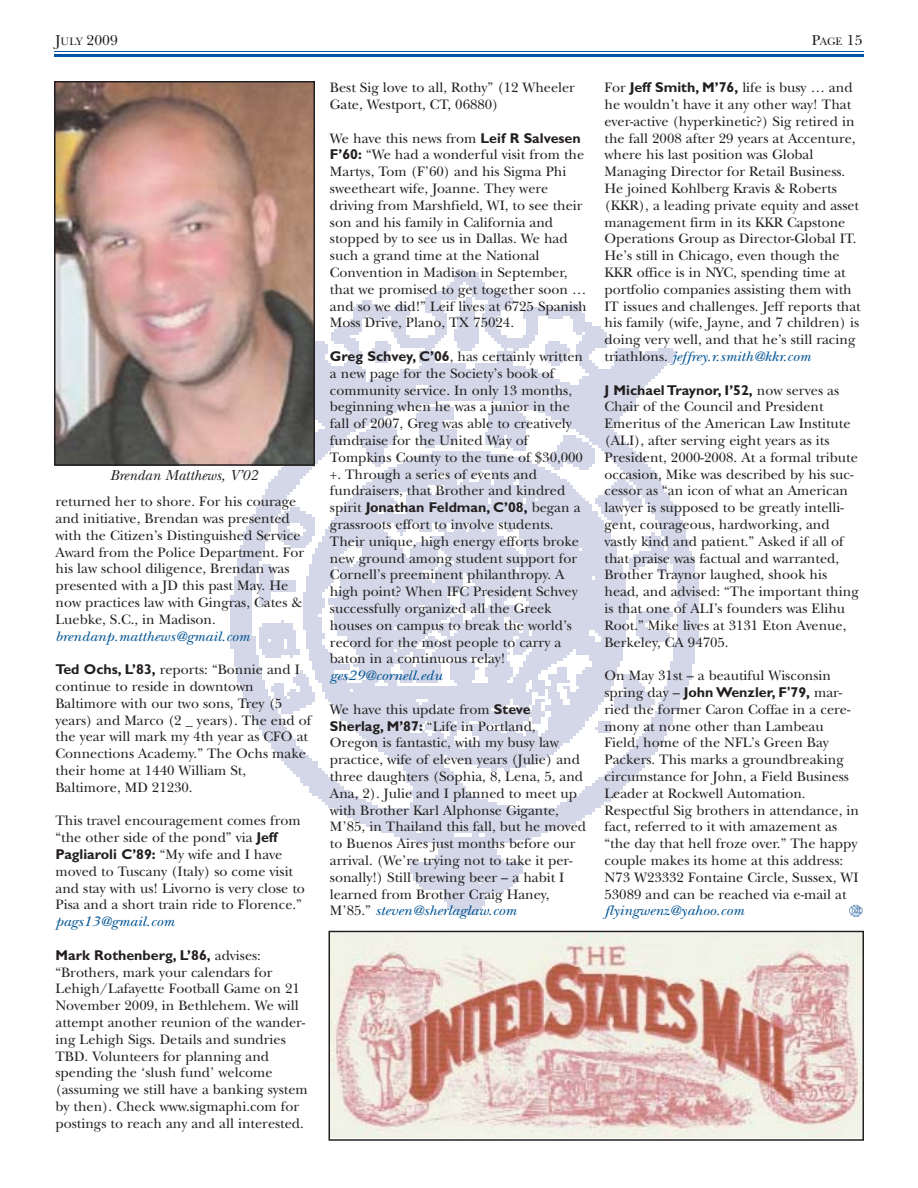
<style>
.page{position:relative;width:918px;height:1188px;background:#fff}
.page>*{position:absolute;margin:0;border:0;box-sizing:border-box;transform-origin:0 0}
.t1{font:italic 15px "New Baskerville";color:#231f20}
.t2{font:15px "New Baskerville";color:#231f20}
.t3{font:14.25px/16.8px "New Baskerville";color:#231f20}
.t4{font:700 14.25px "Gill Sans";color:#231f20}
.t5{font:italic 14.25px "New Baskerville";color:#005495;scale:1.11 1}
.s1{font-size:11.25px}
.s2{font-family:"Gill Sans";font-weight:700}
.s3{font-family:"New Baskerville";font-weight:400}
.s4{font-style:italic;color:#005495}
</style>
<div class="page">
<hr style="left:54px;top:51px;width:810px;height:1px;background:#0054a4">
<hr style="left:54px;top:54px;width:810px;height:3px;background:#0054a4">
<img style="left:849px;top:905px;width:14px;height:12px">
<img style="left:57px;top:84px;width:255px;height:379px">
<div style="left:54px;top:81px;width:261px;height:385px;border:2px solid #231f20"></div>
<img style="left:331px;top:934px;width:530px;height:203px">
<div style="left:328px;top:931px;width:536px;height:210px;border:2px solid #231f20"></div>
<p class="t2" style="left:56px;top:35px;width:64px">J<span class="s1">ULY</span> 2009</p>
<p class="t2" style="left:812px;top:35px;width:52px">P<span class="s1">AGE</span> 15</p>
<p class="t3" style="left:330px;top:81px;width:247px">Best Sig love to all, Rothy” (12 Wheeler<br>Gate, Westport, CT, 06880)</p>
<p class="t3" style="left:330px;top:131px;width:258px">We have this news from <span class="s2">Leif R Salvesen F’60:</span> “We had a wonderful visit from the Martys, Tom (F’60) and his Sigma Phi sweetheart wife, Joanne. They were driving from Marshfield, WI, to see their son and his family in California and stopped by to see us in Dallas. We had such a grand time at the National Convention in Madison in September, that we promised to get together soon … and so we did!” Leif lives at 6725 Spanish Moss Drive, Plano, TX 75024.</p>
<p class="t3" style="left:330px;top:350px;width:255px"><span class="s2">Greg Schvey, C’06</span>, has certainly written a new page for the Society’s book of community service. In only 13 months, beginning when he was a junior in the fall of 2007, Greg was able to creatively fundraise for the United Way of Tompkins County to the tune of $30,000 +. Through a series of events and fundraisers, that Brother and kindred</p>
<p class="t4" style="left:330px;top:502px;width:252px"><span class="s3">spirit</span> Jonathan Feldman, C’08, <span class="s3">began a</span></p>
<p class="t3" style="left:330px;top:518px;width:251px">grassroots effort to involve students.<br>Their unique, high energy efforts broke new ground among student support for Cornell’s preeminent philanthropy. A high point? When IFC President Schvey successfully organized all the Greek houses on campus to break the world’s record for the most people to carry a baton in a continuous relay!</p>
<p class="t5" style="left:330px;top:671px;width:103px">ges29@cornell.edu</p>
<p class="t3" style="left:330px;top:703px;width:258px">We have this update from <span class="s2">Steve Sherlag, M’87:</span> “Life in Portland, Oregon is fantastic, with my busy law practice, wife of eleven years (Julie) and three daughters (Sophia, 8, Lena, 5, and Ana, 2). Julie and I planned to meet up with Brother Karl Alphonse Gigante, M’85, in Thailand this fall, but he moved to Buenos Aires just months before our arrival. (We’re trying not to take it per&shy;sonally!) Still brewing beer – a habit I learned from Brother Craig Haney, M’85.” <span class="s4">steven@sherlaglaw.com</span></p>
<p class="t3" style="left:604px;top:81px;width:258px">For <span class="s2">Jeff Smith, M’76,</span> life is busy … and he wouldn’t have it any other way! That ever-active (hyperkinetic?) Sig retired in the fall 2008 after 29 years at Accenture, where his last position was Global Managing Director for Retail Business.<br>He joined Kohlberg Kravis &amp; Roberts (KKR), a leading private equity and asset management firm in its KKR Capstone Operations Group as Director-Global IT.<br>He’s still in Chicago, even though the KKR office is in NYC, spending time at portfolio companies assisting them with IT issues and challenges. Jeff reports that his family (wife, Jayne, and 7 children) is doing very well, and that he’s still racing triathlons. <span class="s4">jeffrey.r.smith@kkr.com</span></p>
<p class="t4" style="left:604px;top:385px;width:236px">J Michael Traynor, I’52, <span class="s3">now serves as</span></p>
<p class="t3" style="left:604px;top:400px;width:256px">Chair of the Council and President Emeritus of the American Law Institute (ALI), after serving eight years as its President, 2000-2008. At a formal tribute occasion, Mike was described by his suc&shy;cessor as “an icon of what an American lawyer is supposed to be greatly intelli&shy;gent, courageous, hardworking, and vastly kind and patient.” Asked if all of that praise was factual and warranted, Brother Traynor laughed, shook his head, and advised: “The important thing is that one of ALI’s founders was Elihu Root.” Mike lives at 3131 Eton Avenue, Berkeley, CA 94705.</p>
<p class="t3" style="left:604px;top:669px;width:228px">On May 31st – a beautiful Wisconsin</p>
<p class="t4" style="left:604px;top:687px;width:239px"><span class="s3">spring day –</span> John Wenzler, F'79, <span class="s3">mar-</span></p>
<p class="t3" style="left:604px;top:702px;width:256px">ried the former Caron Coffae in a cere&shy;mony at none other than Lambeau Field, home of the NFL’s Green Bay Packers. This marks a groundbreaking circumstance for John, a Field Business Leader at Rockwell Automation.<br>Respectful Sig brothers in attendance, in fact, referred to it with amazement as “the day that hell froze over.” The happy couple makes its home at this address:<br>N73 W23332 Fontaine Circle, Sussex, WI 53089 and can be reached via e-mail at</p>
<p class="t5" style="left:604px;top:906px;width:127px">flyingwenz@yahoo.com</p>
<p class="t1" style="left:110px;top:470px;width:149px">Brendan Matthews, V’02</p>
<p class="t3" style="left:56px;top:495px;width:250px">returned her to shore. For his courage and initiative, Brendan was presented with the Citizen’s Distinguished Service Award from the Police Department. For his law school diligence, Brendan was presented with a JD this past May. He now practices law with Gingras, Cates &amp; Luebke, S.C., in Madison.</p>
<p class="t5" style="left:56px;top:631px;width:176px">brendanp.matthews@gmail.com</p>
<p class="t3" style="left:56px;top:663px;width:257px"><span class="s2">Ted Ochs, L’83,</span> reports: “Bonnie and I continue to reside in downtown Baltimore with our two sons, Trey (5 years) and Marco (2 _ years). The end of the year will mark my 4th year as CFO at Connections Academy.” The Ochs make their home at 1440 William St, Baltimore, MD 21230.</p>
<p class="t3" style="left:56px;top:814px;width:247px">This travel encouragement comes from “the other side of the pond” via <span class="s2">Jeff</span></p>
<p class="t4" style="left:56px;top:849px;width:228px">Pagliaroli C’89: <span class="s3">“My wife and I have</span></p>
<p class="t3" style="left:56px;top:865px;width:251px">moved to Tuscany (Italy) so come visit and stay with us! Livorno is very close to<br>Pisa and a short train ride to Florence.”</p>
<p class="t5" style="left:56px;top:917px;width:108px">pags13@gmail.com</p>
<p class="t4" style="left:56px;top:950px;width:207px">Mark Rothenberg, L’86, <span class="s3">advises:</span></p>
<p class="t3" style="left:56px;top:965px;width:254px">“Brothers, mark your calendars for Lehigh/Lafayette Football Game on 21<br>November 2009, in Bethlehem. We will attempt another reunion of the wander&shy;ing Lehigh Sigs. Details and sundries TBD. Volunteers for planning and spending the ‘slush fund’ welcome (assuming we still have a banking system by then). Check www.sigmaphi.com for postings to reach any and all interested.</p>
</div>
